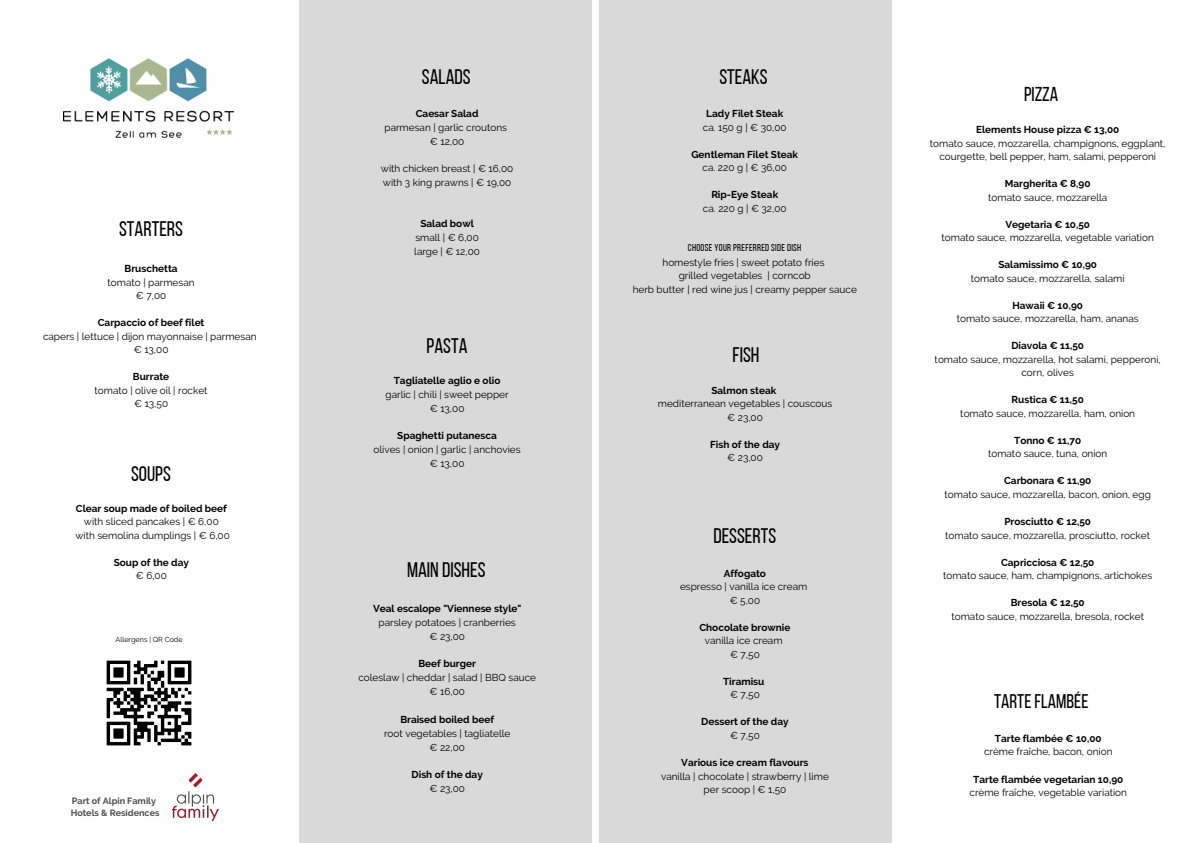
<style>
.page{position:relative;width:1191px;height:843px;background:#fff}
.page>*{position:absolute;margin:0;border:0;box-sizing:border-box;transform-origin:0 0}
.t1{font:21px "Bebas Neue";color:#000}
.t2{font:20px "Bebas Neue";color:#000}
.t3{font:19.7px "Bebas Neue";color:#000}
.t4{font:10px "Raleway";color:#000}
.t5{font:700 10px "Raleway";color:#000}
.t6{font:10px "Bebas Neue";letter-spacing:.03em;color:#000}
.t7{font:700 9px "Raleway";color:#4c4c4b}
.t8{font:7.2px "Raleway";color:#000}
</style>
<div class="page">
<div style="left:299px;top:0;width:293px;height:842px;background:#d9d9d9"></div>
<div style="left:600px;top:0;width:291px;height:842px;background:#d9d9d9"></div>
<img style="left:64px;top:58px;width:169px;height:79px">
<img style="left:173px;top:773px;width:46px;height:47px">
<img style="left:106px;top:660px;width:86px;height:86px">
<p class="t1" style="left:119px;top:220px;width:65px">STARTERS</p>
<p class="t5" style="left:125px;top:263px;width:54px">Bruschetta</p>
<p class="t4" style="left:108px;top:276px;width:88px">tomato | parmesan</p>
<p class="t4" style="left:136px;top:290px;width:32px">€ 7,00</p>
<p class="t5" style="left:98px;top:317px;width:108px">Carpaccio of beef filet</p>
<p class="t4" style="left:43px;top:330px;width:215px">capers | lettuce | dijon mayonnaise | parmesan</p>
<p class="t4" style="left:134px;top:344px;width:36px">€ 13,00</p>
<p class="t5" style="left:133px;top:371px;width:38px">Burrate</p>
<p class="t4" style="left:95px;top:384px;width:114px">tomato | olive oil | rocket</p>
<p class="t4" style="left:134px;top:398px;width:36px">€ 13,50</p>
<p class="t1" style="left:131px;top:465px;width:41px">SOUPS</p>
<p class="t5" style="left:76px;top:502px;width:153px">Clear soup made of boiled beef</p>
<p class="t4" style="left:84px;top:516px;width:136px">with sliced pancakes | € 6,00</p>
<p class="t4" style="left:75px;top:529px;width:156px">with semolina dumplings | € 6,00</p>
<p class="t5" style="left:114px;top:556px;width:77px">Soup of the day</p>
<p class="t4" style="left:136px;top:570px;width:33px">€ 6,00</p>
<p class="t8" style="left:116px;top:635px;width:68px">Allergens | QR Code</p>
<p class="t7" style="left:72px;top:795px;width:86px">Part of Alpin Family</p>
<p class="t7" style="left:71px;top:807px;width:90px">Hotels &amp; Residences</p>
<p class="t1" style="left:422px;top:68px;width:50px">SALADS</p>
<p class="t5" style="left:415px;top:108px;width:64px">Caesar Salad</p>
<p class="t4" style="left:384px;top:122px;width:124px">parmesan | garlic croutons</p>
<p class="t4" style="left:430px;top:135px;width:36px">€ 12,00</p>
<p class="t4" style="left:381px;top:163px;width:134px">with chicken breast | € 16,00</p>
<p class="t4" style="left:383px;top:177px;width:130px">with 3 king prawns | € 19,00</p>
<p class="t5" style="left:420px;top:218px;width:55px">Salad bowl</p>
<p class="t4" style="left:415px;top:232px;width:65px">small | € 6,00</p>
<p class="t4" style="left:414px;top:245px;width:67px">large | € 12,00</p>
<p class="t1" style="left:426px;top:337px;width:43px">PASTA</p>
<p class="t5" style="left:394px;top:375px;width:108px">Tagliatelle aglio e olio</p>
<p class="t4" style="left:385px;top:388px;width:124px">garlic | chili | sweet pepper</p>
<p class="t4" style="left:430px;top:402px;width:36px">€ 13,00</p>
<p class="t5" style="left:397px;top:430px;width:101px">Spaghetti putanesca</p>
<p class="t4" style="left:373px;top:443px;width:149px">olives | onion | garlic | anchovies</p>
<p class="t4" style="left:430px;top:457px;width:36px">€ 13,00</p>
<p class="t1" style="left:407px;top:561px;width:80px">MAIN DISHES</p>
<p class="t5" style="left:373px;top:602px;width:150px">Veal escalope "Viennese style"</p>
<p class="t4" style="left:378px;top:616px;width:139px">parsley potatoes | cranberries</p>
<p class="t4" style="left:429px;top:630px;width:37px">€ 23,00</p>
<p class="t5" style="left:418px;top:657px;width:59px">Beef burger</p>
<p class="t4" style="left:358px;top:671px;width:179px">coleslaw | cheddar | salad | BBQ sauce</p>
<p class="t4" style="left:429px;top:685px;width:37px">€ 16,00</p>
<p class="t5" style="left:400px;top:713px;width:95px">Braised boiled beef</p>
<p class="t4" style="left:384px;top:727px;width:128px">root vegetables | tagliatelle</p>
<p class="t4" style="left:429px;top:741px;width:37px">€ 22,00</p>
<p class="t5" style="left:411px;top:768px;width:73px">Dish of the day</p>
<p class="t4" style="left:429px;top:782px;width:37px">€ 23,00</p>
<p class="t1" style="left:719px;top:68px;width:50px">STEAKS</p>
<p class="t5" style="left:706px;top:108px;width:78px">Lady Filet Steak</p>
<p class="t4" style="left:702px;top:121px;width:85px">ca. 150 g | € 30,00</p>
<p class="t5" style="left:691px;top:148px;width:108px">Gentleman Filet Steak</p>
<p class="t4" style="left:702px;top:162px;width:86px">ca. 220 g | € 36,00</p>
<p class="t5" style="left:711px;top:189px;width:68px">Rip-Eye Steak</p>
<p class="t4" style="left:703px;top:202px;width:85px">ca. 220 g | € 32,00</p>
<p class="t6" style="left:688px;top:243px;width:115px">CHOOSE YOUR PREFERRED SIDE DISH</p>
<p class="t4" style="left:662px;top:256px;width:163px">homestyle fries | sweet potato fries</p>
<p class="t4" style="left:678px;top:270px;width:133px">grilled vegetables | corncob</p>
<p class="t4" style="left:632px;top:283px;width:226px">herb butter | red wine jus | creamy pepper sauce</p>
<p class="t1" style="left:732px;top:346px;width:28px">FISH</p>
<p class="t5" style="left:711px;top:384px;width:66px">Salmon steak</p>
<p class="t4" style="left:657px;top:398px;width:176px">mediterranean vegetables | couscous</p>
<p class="t4" style="left:727px;top:411px;width:37px">€ 23,00</p>
<p class="t5" style="left:710px;top:438px;width:71px">Fish of the day</p>
<p class="t4" style="left:727px;top:452px;width:37px">€ 23,00</p>
<p class="t1" style="left:713px;top:527px;width:64px">DESSERTS</p>
<p class="t5" style="left:723px;top:567px;width:44px">Affogato</p>
<p class="t4" style="left:680px;top:580px;width:129px">espresso | vanilla ice cream</p>
<p class="t4" style="left:729px;top:594px;width:32px">€ 5,00</p>
<p class="t5" style="left:699px;top:621px;width:93px">Chocolate brownie</p>
<p class="t4" style="left:704px;top:634px;width:79px">vanilla ice cream</p>
<p class="t4" style="left:730px;top:648px;width:31px">€ 7,50</p>
<p class="t5" style="left:723px;top:675px;width:43px">Tiramisu</p>
<p class="t4" style="left:730px;top:688px;width:31px">€ 7,50</p>
<p class="t5" style="left:701px;top:715px;width:89px">Dessert of the day</p>
<p class="t4" style="left:730px;top:729px;width:31px">€ 7,50</p>
<p class="t5" style="left:681px;top:756px;width:129px">Various ice cream flavours</p>
<p class="t4" style="left:661px;top:769px;width:169px">vanilla | chocolate | strawberry | lime</p>
<p class="t4" style="left:703px;top:783px;width:84px">per scoop | € 1,50</p>
<p class="t2" style="left:1023px;top:86px;width:36px">PIZZA</p>
<p class="t5" style="left:975px;top:123px;width:145px">Elements House pizza € 13,00</p>
<p class="t4" style="left:929px;top:137px;width:237px">tomato sauce, mozzarella, champignons, eggplant,</p>
<p class="t4" style="left:939px;top:150px;width:218px">courgette, bell pepper, ham, salami, pepperoni</p>
<p class="t5" style="left:1004px;top:178px;width:87px">Margherita € 8,90</p>
<p class="t4" style="left:988px;top:191px;width:120px">tomato sauce, mozzarella</p>
<p class="t5" style="left:1005px;top:218px;width:86px">Vegetaria € 10,50</p>
<p class="t4" style="left:941px;top:232px;width:214px">tomato sauce, mozzarella, vegetable variation</p>
<p class="t5" style="left:998px;top:259px;width:100px">Salamissimo € 10,90</p>
<p class="t4" style="left:970px;top:272px;width:155px">tomato sauce, mozzarella, salami</p>
<p class="t5" style="left:1012px;top:299px;width:72px">Hawaii € 10,90</p>
<p class="t4" style="left:956px;top:313px;width:183px">tomato sauce, mozzarella, ham, ananas</p>
<p class="t5" style="left:1011px;top:340px;width:74px">Diavola € 11,50</p>
<p class="t4" style="left:934px;top:353px;width:228px">tomato sauce, mozzarella, hot salami, pepperoni,</p>
<p class="t4" style="left:1021px;top:367px;width:54px">corn, olives</p>
<p class="t5" style="left:1011px;top:394px;width:74px">Rustica € 11,50</p>
<p class="t4" style="left:960px;top:407px;width:176px">tomato sauce, mozzarella, ham, onion</p>
<p class="t5" style="left:1014px;top:434px;width:69px">Tonno € 11,70</p>
<p class="t4" style="left:987px;top:448px;width:121px">tomato sauce, tuna, onion</p>
<p class="t5" style="left:1003px;top:475px;width:89px">Carbonara € 11,90</p>
<p class="t4" style="left:944px;top:488px;width:208px">tomato sauce, mozzarella, bacon, onion, egg</p>
<p class="t5" style="left:1004px;top:515px;width:88px">Prosciutto € 12,50</p>
<p class="t4" style="left:945px;top:529px;width:206px">tomato sauce, mozzarella, prosciutto, rocket</p>
<p class="t5" style="left:1000px;top:556px;width:95px">Capricciosa € 12,50</p>
<p class="t4" style="left:943px;top:569px;width:211px">tomato sauce, ham, champignons, artichokes</p>
<p class="t5" style="left:1010px;top:596px;width:75px">Bresola € 12,50</p>
<p class="t4" style="left:951px;top:610px;width:194px">tomato sauce, mozzarella, bresola, rocket</p>
<p class="t3" style="left:993px;top:693px;width:96px">TARTEFLAMBÉE</p>
<p class="t5" style="left:994px;top:732px;width:108px">Tarte flambée € 10,00</p>
<p class="t4" style="left:983px;top:745px;width:130px">crème fraîche, bacon, onion</p>
<p class="t5" style="left:973px;top:772px;width:152px">Tarte flambée vegetarian 10,90</p>
<p class="t4" style="left:969px;top:786px;width:159px">crème fraîche, vegetable variation</p>
</div>
